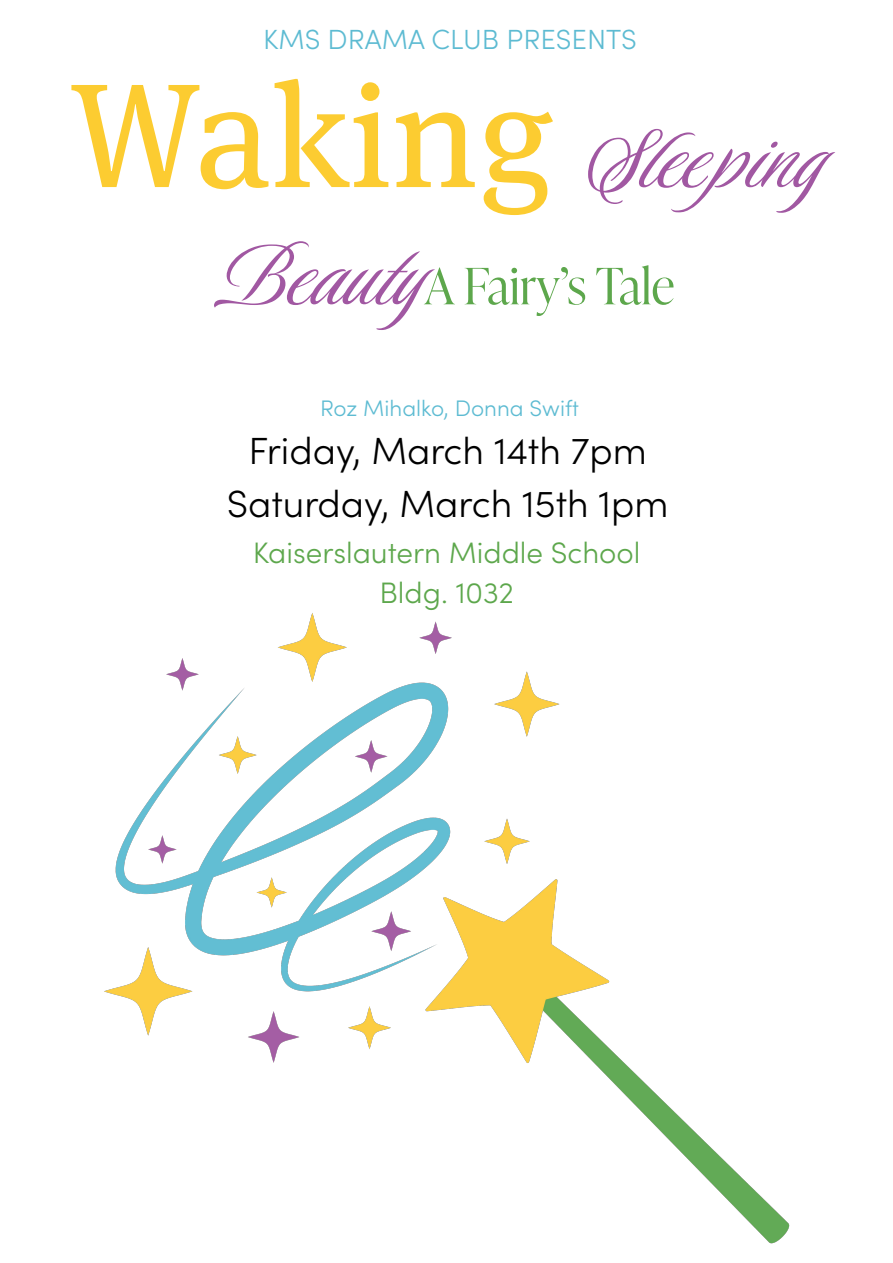
<style>
.page{position:relative;width:893px;height:1263px;background:#fff}
.page>*{position:absolute;margin:0;border:0;box-sizing:border-box;transform-origin:0 0}
.t1{font:104.55px "Luxurious Script";color:#a158a2}
.t2{font:300 50.03px "Ivy Presto Display";color:#5da74c}
.t3{font:300 37.88px/52.9px "Sofia Pro";color:#000;text-align:center}
.t4{font:300 29.62px/39.5px "Sofia Pro";color:#5da74c;text-align:center}
.t5{font:300 27.75px "Sofia Pro";color:#5dbbd2}
.t6{font:300 22.5px "Sofia Pro";color:#5dbbd2}
.s1{font-family:"Meta Serif Pro";font-size:148.12px;color:#fccc31}
.s2{font-family:"Luxurious Script";font-weight:400;font-size:104.55px;color:#a158a2}
</style>
<div class="page">
<img style="left:104px;top:613px;width:686px;height:631px">
<p class="t5" style="left:263px;top:19px;width:375px">KMS DRAMA CLUB PRESENTS</p>
<h1 class="t1" style="left:69px;top:90px;width:756px"><span class="s1">Waking</span> Sleeping</h1>
<h2 class="t2" style="left:219px;top:250px;width:457px"><span class="s2">Beauty</span>A Fairy’s Tale</h2>
<p class="t6" style="left:320px;top:392px;width:260px">Roz Mihalko, Donna Swift</p>
<p class="t3" style="left:227px;top:422px;width:443px">Friday, March 14th 7pm<br>Saturday, March 15th 1pm</p>
<p class="t4" style="left:253px;top:531px;width:389px">Kaiserslautern Middle School<br>Bldg. 1032</p>
</div>
